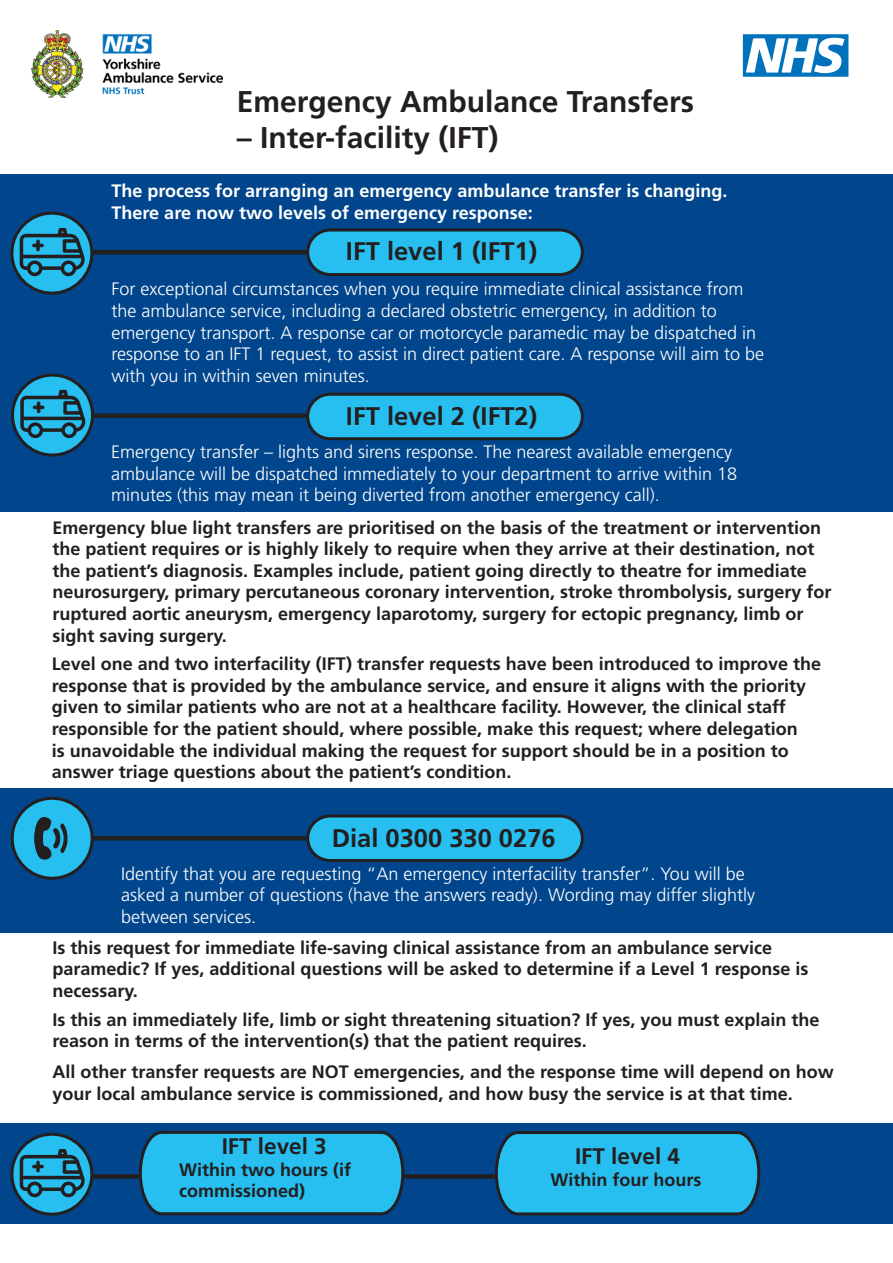
<style>
.page{position:relative;width:893px;height:1263px;background:#fff}
.page>*{position:absolute;margin:0;border:0;box-sizing:border-box;transform-origin:0 0}
.t1{font:700 30px "Frutiger LT Std";color:#231f20}
.t2{font:700 25.5px "Frutiger LT Std";color:#231f20}
.t3{font:700 22.5px "Frutiger LT Std";color:#231f20}
.t4{font:700 18px/21.6px "Frutiger LT Std";color:#231f20}
.t5{font:300 18px/21.6px "Frutiger LT Std";color:#fff}
.t6{font:700 18px/21.6px "Frutiger LT Std";color:#fff}
</style>
<div class="page">
<div style="left:0;top:1123px;width:893px;height:101px;background:#01468c"></div>
<div style="left:0;top:175px;width:893px;height:337px;background:#01468c"></div>
<div style="left:0;top:788px;width:893px;height:145px;background:#01468c"></div>
<svg style="left:743px;top:34px;width:105px;height:43px"></svg>
<svg style="left:494px;top:1131px;width:267px;height:85px;background:#23abd9"></svg>
<svg style="left:12px;top:1134px;width:80px;height:80px;background:#25a9d4"></svg>
<div style="left:10px;top:1133px;width:83px;height:83px;border:3px solid #231f20;border-radius:50%"></div>
<svg style="left:20px;top:1149px;width:65px;height:48px;background:#24809f"></svg>
<svg style="left:12px;top:213px;width:80px;height:80px;background:#25a9d4"></svg>
<div style="left:10px;top:212px;width:83px;height:83px;border:3px solid #231f20;border-radius:50%"></div>
<svg style="left:20px;top:228px;width:65px;height:48px;background:#24809f"></svg>
<hr style="left:91px;top:250px;width:223px;height:4px;background:#231f20">
<div style="left:308px;top:816px;width:274px;height:44px;background:#26bff0;border-radius:22px"></div>
<div style="left:306px;top:814px;width:278px;height:48px;border:3px solid #231f20;border-radius:22px"></div>
<hr style="left:85px;top:836px;width:223px;height:4px;background:#231f20">
<div style="left:308px;top:230px;width:274px;height:45px;background:#26bff0;border-radius:22px"></div>
<div style="left:306px;top:228px;width:278px;height:48px;border:3px solid #231f20;border-radius:22px"></div>
<svg style="left:13px;top:375px;width:79px;height:80px;background:#25add8"></svg>
<div style="left:11px;top:374px;width:83px;height:82px;border:3px solid #231f20;border-radius:50%"></div>
<svg style="left:20px;top:390px;width:65px;height:48px;background:#24809e"></svg>
<div style="left:91px;top:413px;width:223px;height:5px;background:#231f20"></div>
<div style="left:308px;top:394px;width:274px;height:45px;background:#26bff0;border-radius:22px"></div>
<div style="left:306px;top:393px;width:278px;height:47px;border:3px solid #231f20;border-radius:22px"></div>
<div style="left:12px;top:798px;width:80px;height:80px;background:#26bff0;border-radius:50%"></div>
<div style="left:11px;top:797px;width:83px;height:83px;border:3px solid #231f20;border-radius:50%"></div>
<svg style="left:34px;top:817px;width:34px;height:42px"></svg>
<div style="left:92px;top:1174px;width:403px;height:5px;background:#231f20"></div>
<svg style="left:137px;top:1130px;width:269px;height:86px;background:#23a9d7"></svg>
<img style="left:32px;top:31px;width:191px;height:66px">
<p class="t1" style="left:237px;top:84px;width:459px">Emergency Ambulance Transfers</p>
<p class="t1" style="left:237px;top:120px;width:263px">– Inter-facility (IFT)</p>
<p class="t6" style="left:112px;top:180px;width:617px">The process for arranging an emergency ambulance transfer is changing.<br>There are now two levels of emergency response:</p>
<p class="t2" style="left:346px;top:237px;width:193px">IFT level 1 (IFT1)</p>
<p class="t5" style="left:112px;top:279px;width:654px">For exceptional circumstances when you require immediate clinical assistance from the ambulance service, including a declared obstetric emergency, in addition to emergency transport. A response car or motorcycle paramedic may be dispatched in response to an IFT 1 request, to assist in direct patient care. A response will aim to be with you in within seven minutes.</p>
<p class="t2" style="left:346px;top:401px;width:193px">IFT level 2 (IFT2)</p>
<p class="t5" style="left:111px;top:441px;width:628px">Emergency transfer – lights and sirens response. The nearest available emergency ambulance will be dispatched immediately to your department to arrive within 18 minutes (this may mean it being diverted from another emergency call).</p>
<p class="t4" style="left:53px;top:517px;width:780px">Emergency blue light transfers are prioritised on the basis of the treatment or intervention the patient requires or is highly likely to require when they arrive at their destination, not the patient’s diagnosis. Examples include, patient going directly to theatre for immediate neurosurgery, primary percutaneous coronary intervention, stroke thrombolysis, surgery for ruptured aortic aneurysm, emergency laparotomy, surgery for ectopic pregnancy, limb or sight saving surgery.</p>
<p class="t4" style="left:52px;top:653px;width:771px">Level one and two interfacility (IFT) transfer requests have been introduced to improve the response that is provided by the ambulance service, and ensure it aligns with the priority given to similar patients who are not at a healthcare facility. However, the clinical staff responsible for the patient should, where possible, make this request; where delegation<br>is unavoidable the individual making the request for support should be in a position to answer triage questions about the patient’s condition.</p>
<p class="t2" style="left:332px;top:823px;width:225px">Dial 0300 330 0276</p>
<p class="t5" style="left:121px;top:863px;width:635px">Identify that you are requesting “An emergency interfacility transfer”. You will be asked a number of questions (have the answers ready). Wording may differ slightly between services.</p>
<p class="t4" style="left:53px;top:936px;width:757px">Is this request for immediate life-saving clinical assistance from an ambulance service paramedic? If yes, additional questions will be asked to determine if a Level 1 response is necessary.</p>
<p class="t4" style="left:53px;top:1008px;width:768px">Is this an immediately life, limb or sight threatening situation? If yes, you must explain the reason in terms of the intervention(s) that the patient requires.</p>
<p class="t4" style="left:53px;top:1061px;width:783px">All other transfer requests are NOT emergencies, and the response time will depend on how your local ambulance service is commissioned, and how busy the service is at that time.</p>
<p class="t3" style="left:222px;top:1133px;width:107px">IFT level 3</p>
<p class="t4" style="left:179px;top:1159px;width:174px">Within two hours (if commissioned)</p>
<p class="t3" style="left:575px;top:1143px;width:107px">IFT level 4</p>
<p class="t4" style="left:551px;top:1169px;width:153px">Within four hours</p>
</div>
